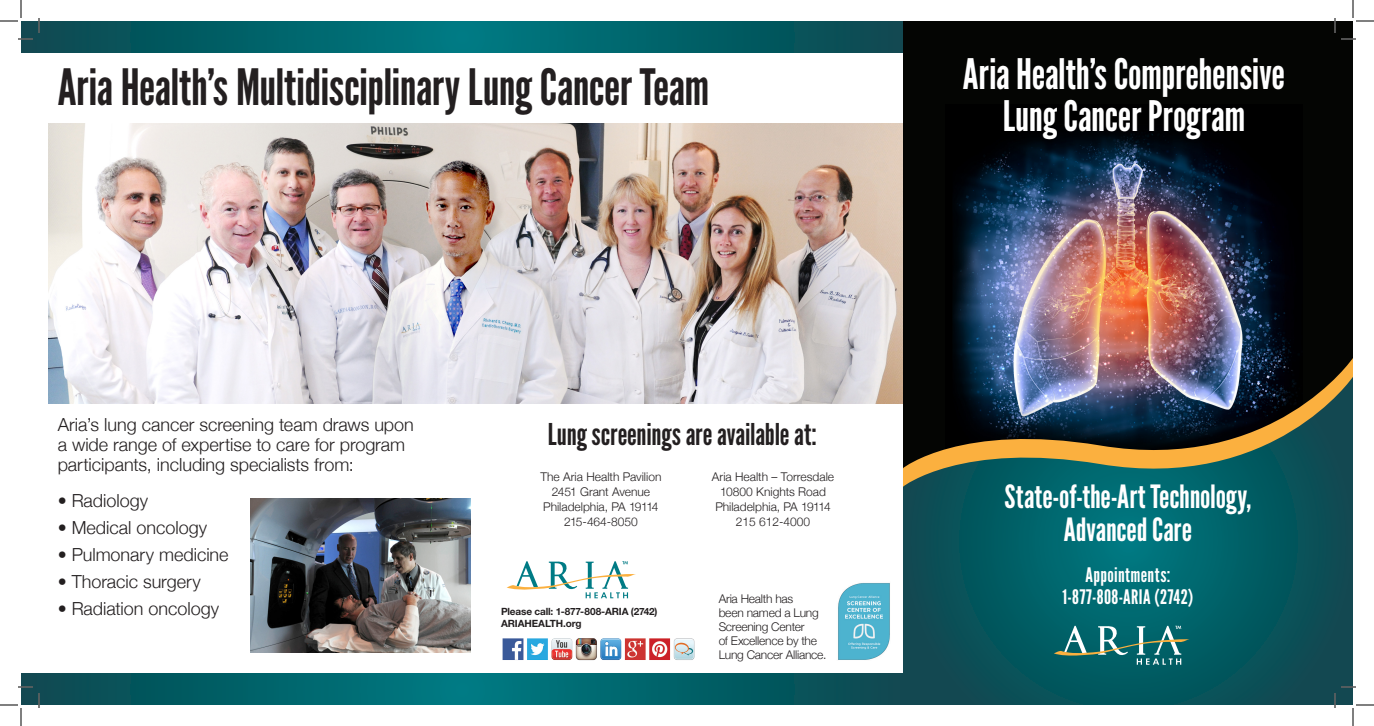
<style>
.page{position:relative;width:1374px;height:726px;background:#fff}
.page>*{position:absolute;margin:0;border:0;box-sizing:border-box;transform-origin:0 0}
.t1{font:50px "League Gothic";letter-spacing:-.01em;color:#231f20}
.t2{font:42px "League Gothic";letter-spacing:-.005em;color:#fff}
.t3{font:32px "League Gothic";letter-spacing:-.005em;color:#fff}
.t4{font:30px "League Gothic";letter-spacing:-.005em;color:#231f20}
.t5{font:20px/22px "League Gothic";letter-spacing:.02em;color:#fff;text-align:center}
.t6{font:300 18px/20px "Helvetica Neue";color:#231f20}
.t7{font:300 12px/15px "Helvetica Neue";letter-spacing:-.01em;color:#231f20;text-align:center}
.t8{font:700 10px/12px "Helvetica Neue LT Std";letter-spacing:-.01em;color:#231f20}
</style>
<div class="page">
<div style="left:903px;top:21px;width:450px;height:471px;background:#040503"></div>
<img style="left:953px;top:134px;width:338px;height:224px">
<img style="left:958px;top:358px;width:395px;height:19px">
<svg style="left:903px;top:377px;width:450px;height:328px;background:#185659"></svg>
<svg style="left:1054px;top:626px;width:136px;height:39px;background:#337c7c"></svg>
<svg style="left:506px;top:561px;width:130px;height:37px"></svg>
<img style="left:502px;top:638px;width:193px;height:23px">
<img style="left:49px;top:124px;width:854px;height:279px">
<img style="left:251px;top:498px;width:220px;height:154px">
<svg style="left:21px;top:674px;width:882px;height:31px;background:#036168"></svg>
<svg style="left:21px;top:21px;width:882px;height:31px;background:#036168"></svg>
<img style="left:838px;top:583px;width:52px;height:77px">
<svg style="left:0;top:0;width:40px;height:40px"></svg>
<svg style="left:0;top:686px;width:40px;height:40px"></svg>
<svg style="left:1334px;top:0;width:40px;height:40px"></svg>
<svg style="left:1334px;top:686px;width:40px;height:40px"></svg>
<p class="t1" style="left:58px;top:57px;width:653px">Aria Health’s Multidisciplinary Lung Cancer Team</p>
<p class="t6" style="left:58px;top:413px;width:358px">Aria’s lung cancer screening team draws upon a wide range of expertise to care for program participants, including specialists from:</p>
<p class="t6" style="left:58px;top:489px;width:92px">• Radiology</p>
<p class="t6" style="left:58px;top:516px;width:151px">• Medical oncology</p>
<p class="t6" style="left:58px;top:543px;width:172px">• Pulmonary medicine</p>
<p class="t6" style="left:58px;top:570px;width:145px">• Thoracic surgery</p>
<p class="t6" style="left:58px;top:597px;width:163px">• Radiation oncology</p>
<p class="t4" style="left:548px;top:416px;width:270px">Lung screenings are available at:</p>
<p class="t7" style="left:540px;top:469px;width:123px">The Aria Health Pavilion<br>2451 Grant Avenue<br>Philadelphia, PA 19114<br>215-464-8050</p>
<p class="t7" style="left:712px;top:469px;width:124px">Aria Health – Torresdale<br>10800 Knights Road<br>Philadelphia, PA 19114<br>215 612-4000</p>
<p class="t8" style="left:501px;top:605px;width:158px">Please call: 1-877-808-ARIA (2742)<br>ARIAHEALTH.org</p>
<p class="t7" style="left:719px;top:591px;width:109px;line-height:14px;text-align:left">Aria Health has<br>been named a Lung<br>Screening Center<br>of Excellence by the<br>Lung Cancer Alliance.</p>
<p class="t2" style="left:963px;top:49px;width:324px">Aria Health’s Comprehensive</p>
<p class="t2" style="left:1003px;top:91px;width:244px">Lung Cancer Program</p>
<p class="t3" style="left:1005px;top:477px;width:248px">State-of-the-Art Technology,</p>
<p class="t3" style="left:1064px;top:510px;width:130px">Advanced Care</p>
<p class="t5" style="left:1063px;top:564px;width:132px">Appointments:<br>1-877-808-ARIA (2742)</p>
</div>
